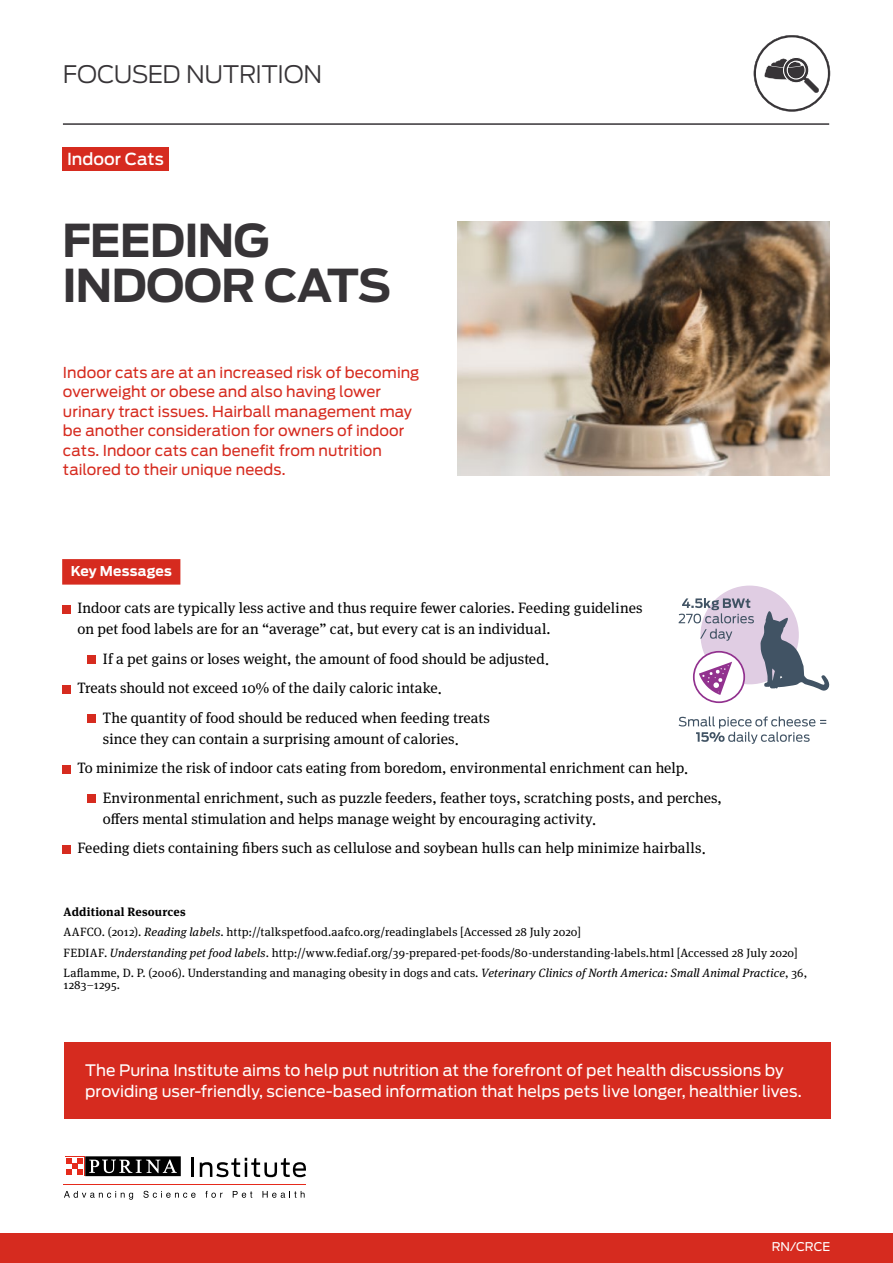
<style>
.page{position:relative;width:893px;height:1263px;background:#fff}
.page>*{position:absolute;margin:0;border:0;box-sizing:border-box;transform-origin:0 0}
.t1{font:700 45px/45px "Antenna";letter-spacing:-.025em;color:#373437}
.t2{font:300 24px "Antenna";letter-spacing:-.015em;color:#373437}
.t3{font:500 16.5px "Antenna";color:#fff}
.t4{font:15.75px/21.8px "Antenna";color:#fff}
.t5{font:15px/21px "Meta Serif Pro";letter-spacing:.005em;color:#000}
.t6{font:15px/19.5px "Antenna";letter-spacing:.005em;color:#d62b1f}
.t7{font:700 13.5px "Antenna";letter-spacing:.02em;color:#fff}
.t8{font:12px/20.5px "Meta Serif Pro";letter-spacing:.015em;color:#000}
.t9{font:12px "Antenna";letter-spacing:-.005em;color:#fff}
.s1{font-weight:700}
.s2{font-style:italic}
</style>
<div class="page">
<div style="left:64px;top:1042px;width:766px;height:77px;background:#d62b1f"></div>
<div style="left:0;top:1233px;width:893px;height:30px;background:#d62b1f"></div>
<hr style="left:64px;top:1184px;width:242px;height:1px;background:#e52a1b">
<svg style="left:192px;top:1158px;width:2px;height:19px"></svg>
<svg style="left:200px;top:1158px;width:106px;height:19px"></svg>
<svg style="left:64px;top:1191px;width:69px;height:9px"></svg>
<svg style="left:143px;top:1191px;width:53px;height:7px"></svg>
<svg style="left:205px;top:1191px;width:18px;height:7px"></svg>
<svg style="left:233px;top:1191px;width:19px;height:7px"></svg>
<svg style="left:262px;top:1191px;width:43px;height:7px"></svg>
<svg style="left:85px;top:1176px;width:96px;height:1px"></svg>
<svg style="left:65px;top:1156px;width:20px;height:20px"></svg>
<div style="left:85px;top:1156px;width:96px;height:20px;background:#000"></div>
<svg style="left:89px;top:1159px;width:88px;height:14px"></svg>
<div style="left:65px;top:1157px;width:19px;height:18px;background:#fff"></div>
<svg style="left:66px;top:1158px;width:17px;height:17px"></svg>
<img style="left:458px;top:221px;width:371px;height:254px">
<div style="left:63px;top:147px;width:106px;height:24px;background:#d62b1f"></div>
<div style="left:62px;top:559px;width:118px;height:26px;background:#d62b1f"></div>
<div style="left:62px;top:605px;width:9px;height:8px;background:#d62b1f"></div>
<div style="left:88px;top:655px;width:8px;height:9px;background:#d62b1f"></div>
<div style="left:62px;top:685px;width:9px;height:8px;background:#d62b1f"></div>
<div style="left:88px;top:714px;width:8px;height:9px;background:#d62b1f"></div>
<div style="left:62px;top:765px;width:9px;height:8px;background:#d62b1f"></div>
<div style="left:88px;top:794px;width:8px;height:9px;background:#d62b1f"></div>
<div style="left:62px;top:845px;width:9px;height:8px;background:#d62b1f"></div>
<hr style="left:63px;top:123px;width:766px;height:2px;background:#373437">
<svg style="left:754px;top:35px;width:76px;height:77px"></svg>
<div style="left:700px;top:585px;width:99px;height:99px;background:#e0cde3;border-radius:50%"></div>
<svg style="left:760px;top:611px;width:70px;height:80px"></svg>
<div style="left:694px;top:652px;width:50px;height:50px;background:#fff;border-radius:50%"></div>
<div style="left:693px;top:651px;width:52px;height:52px;border:2px solid #92328f;border-radius:50%"></div>
<svg style="left:699px;top:662px;width:33px;height:33px"></svg>
<svg style="left:679px;top:716px;width:147px;height:28px"></svg>
<svg style="left:700px;top:629px;width:32px;height:12px"></svg>
<svg style="left:679px;top:598px;width:75px;height:25px"></svg>
<h2 class="t2" style="left:63px;top:58px;width:261px">FOCUSED NUTRITION</h2>
<p class="t3" style="left:67px;top:149px;width:98px">Indoor Cats</p>
<h1 class="t1" style="left:62px;top:218px;width:330px">FEEDING<br>INDOOR CATS</h1>
<p class="t6" style="left:63px;top:362px;width:358px">Indoor cats are at an increased risk of becoming overweight or obese and also having lower urinary tract issues. Hairball management may be another consideration for owners of indoor cats. Indoor cats can benefit from nutrition tailored to their unique needs.</p>
<p class="t7" style="left:71px;top:563px;width:103px">Key Messages</p>
<p class="t5" style="left:77px;top:597px;width:567px">Indoor cats are typically less active and thus require fewer calories. Feeding guidelines on pet food labels are for an “average” cat, but every cat is an individual.</p>
<p class="t5" style="left:103px;top:647px;width:448px">If a pet gains or loses weight, the amount of food should be adjusted.</p>
<p class="t5" style="left:77px;top:677px;width:366px">Treats should not exceed 10% of the daily caloric intake.</p>
<p class="t5" style="left:103px;top:706px;width:388px">The quantity of food should be reduced when feeding treats</p>
<p class="t5" style="left:103px;top:727px;width:357px">since they can contain a surprising amount of calories.</p>
<p class="t5" style="left:77px;top:757px;width:612px">To minimize the risk of indoor cats eating from boredom, environmental enrichment can help.</p>
<p class="t5" style="left:103px;top:786px;width:621px">Environmental enrichment, such as puzzle feeders, feather toys, scratching posts, and perches,</p>
<p class="t5" style="left:77px;top:803px;width:630px;line-height:29.5px;text-indent:26px">offers mental stimulation and helps manage weight by encouraging activity.<br>Feeding diets containing fibers such as cellulose and soybean hulls can help minimize hairballs.</p>
<p class="t8" style="left:64px;top:901px;width:745px"><span class="s1">Additional Resources<br></span>AAFCO. (2012). <span class="s2">Reading labels</span>. http://talkspetfood.aafco.org/readinglabels [Accessed 28 July 2020]<br>FEDIAF. <span class="s2">Understanding pet food labels</span>. http://www.fediaf.org/39-prepared-pet-foods/80-understanding-labels.html [Accessed 28 July 2020] Laflamme, D. P. (2006). Understanding and managing obesity in dogs and cats. <span class="s2">Veterinary Clinics of North America: Small Animal Practice</span>, 36,</p>
<p class="t8" style="left:64px;top:974px;width:58px">1283–1295.</p>
<p class="t4" style="left:85px;top:1059px;width:718px">The Purina Institute aims to help put nutrition at the forefront of pet health discussions by providing user-friendly, science-based information that helps pets live longer, healthier lives.</p>
<p class="t9" style="left:772px;top:1239px;width:60px">RN/CRCE</p>
</div>
